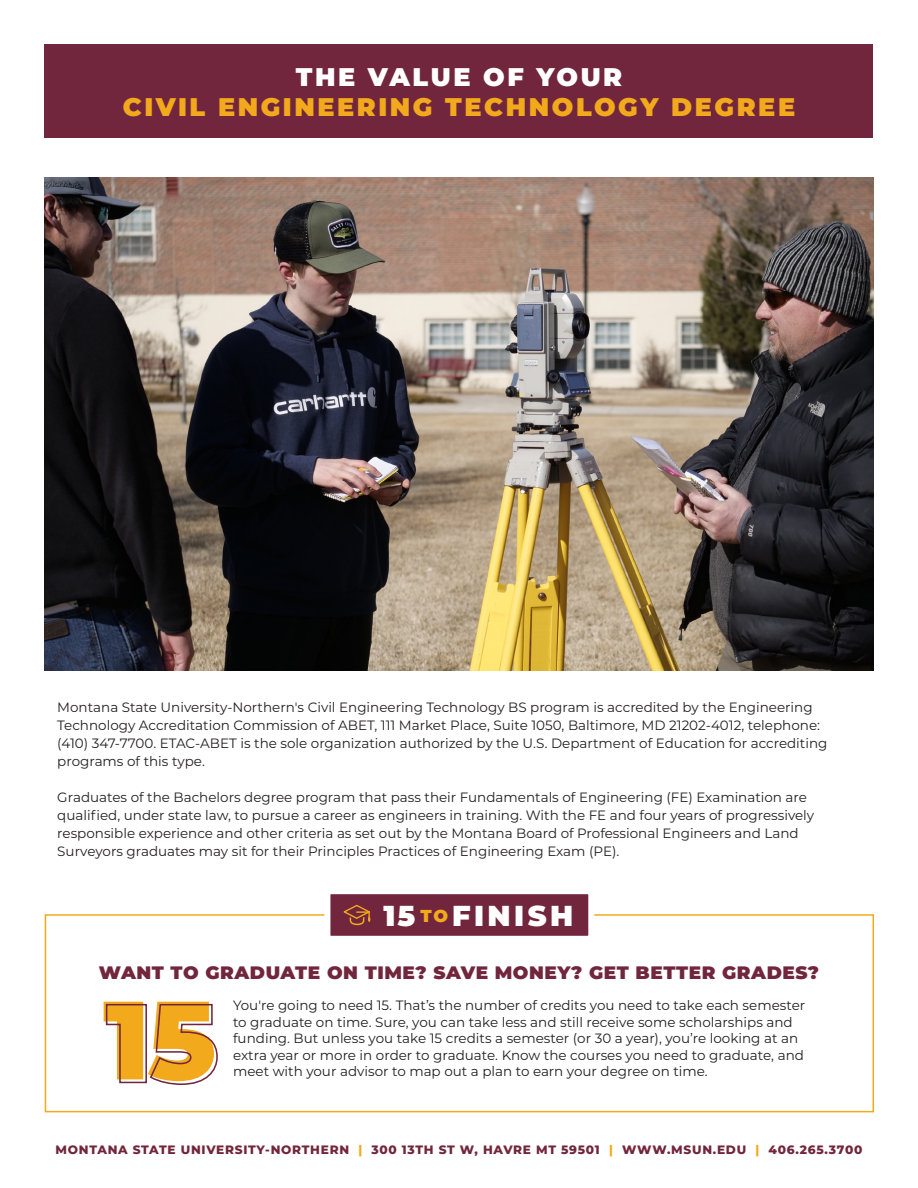
<style>
.page{position:relative;width:918px;height:1188px;background:#fff}
.page>*{position:absolute;margin:0;border:0;box-sizing:border-box;transform-origin:0 0}
.t1{font:900 111px "Montserrat";color:#f2aa1c}
.t2{font:900 28.8px "Montserrat";letter-spacing:.12em;color:#fff}
.t3{font:900 25.5px/30.6px "Montserrat";letter-spacing:.1em;color:#f2aa1c;text-align:center}
.t4{font:900 18px "Montserrat";letter-spacing:.03em;color:#72263d}
.t5{font:13.5px/18px "Montserrat";color:#231f20}
.t6{font:800 12.15px "Montserrat";letter-spacing:.06em;color:#72263d}
.s1{color:#fff}
.s2{font-size:17.25px;color:#f2aa1c}
.s3{color:#f2aa1c}
</style>
<div class="page">
<div style="left:45px;top:914px;width:829px;height:198px;border:2px solid #f2aa1c"></div>
<img style="left:45px;top:178px;width:828px;height:492px">
<div style="left:45px;top:45px;width:828px;height:93px;background:#72263d"></div>
<svg style="left:321px;top:894px;width:276px;height:42px;background:#7e374a"></svg>
<p class="t3" style="left:123px;top:60px;width:674px"><span class="s1">THE VALUE OF YOUR<br></span>CIVIL ENGINEERING TECHNOLOGY DEGREE</p>
<p class="t5" style="left:57px;top:698px;width:772px">Montana State University-Northern's Civil Engineering Technology BS program is accredited by the Engineering Technology Accreditation Commission of ABET, 111 Market Place, Suite 1050, Baltimore, MD 21202-4012, telephone: (410) 347-7700. ETAC-ABET is the sole organization authorized by the U.S. Department of Education for accrediting programs of this type.</p>
<p class="t5" style="left:57px;top:788px;width:758px">Graduates of the Bachelors degree program that pass their Fundamentals of Engineering (FE) Examination are qualified, under state law, to pursue a career as engineers in training. With the FE and four years of progressively responsible experience and other criteria as set out by the Montana Board of Professional Engineers and Land Surveyors graduates may sit for their Principles Practices of Engineering Exam (PE).</p>
<p class="t2" style="left:384px;top:894px;width:191px">15 <span class="s2">TO</span>FINISH</p>
<p class="t4" style="left:99px;top:959px;width:722px">WANT TO GRADUATE ON TIME? SAVE MONEY? GET BETTER GRADES?</p>
<p class="t1" style="left:103px;top:957px;width:114px">15</p>
<p class="t5" style="left:233px;top:997px;width:574px;line-height:16.5px">You're going to need 15. That’s the number of credits you need to take each semester to graduate on time. Sure, you can take less and still receive some scholarships and funding. But unless you take 15 credits a semester (or 30 a year), you’re looking at an extra year or more in order to graduate. Know the courses you need to graduate, and meet with your advisor to map out a plan to earn your degree on time.</p>
<p class="t6" style="left:56px;top:1141px;width:808px">MONTANA STATE UNIVERSITY-NORTHERN <span class="s3">|</span> 300 13TH ST W, HAVRE MT 59501 <span class="s3">|</span> WWW.MSUN.EDU <span class="s3">|</span> 406.265.3700</p>
</div>
